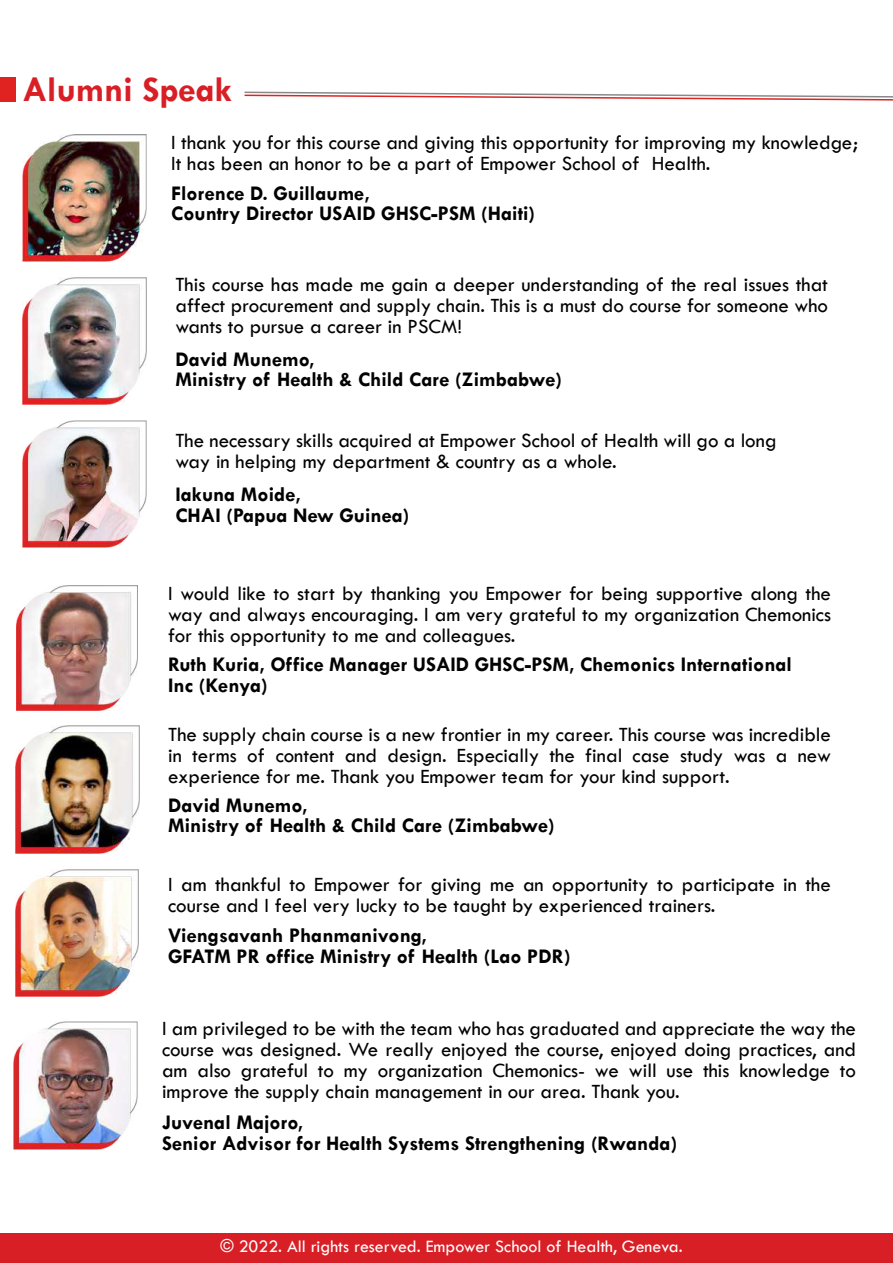
<style>
.page{position:relative;width:893px;height:1263px;background:#fff}
.page>*{position:absolute;margin:0;border:0;box-sizing:border-box;transform-origin:0 0}
.t1{font:700 36px "Tw Cen";color:#d91f26}
.t2{font:21px/21px "Tw Cen";color:#020202;text-align:justify}
.t3{font:700 21px/20.5px "Tw Cen";color:#020202}
.t4{font:18px "Tw Cen";color:#fff}
</style>
<div class="page">
<div style="left:0;top:77px;width:15px;height:24px;background:#e02221"></div>
<svg style="left:245px;top:92px;width:648px;height:9px"></svg>
<img style="left:23px;top:134px;width:123px;height:127px">
<img style="left:17px;top:585px;width:121px;height:125px">
<img style="left:23px;top:277px;width:123px;height:128px">
<img style="left:15px;top:726px;width:124px;height:127px">
<img style="left:23px;top:420px;width:123px;height:127px">
<img style="left:16px;top:870px;width:123px;height:126px">
<div style="left:0;top:1233px;width:893px;height:30px;background:#d91f26"></div>
<img style="left:13px;top:1022px;width:124px;height:127px">
<h1 class="t1" style="left:23px;top:67px;width:211px">Alumni Speak</h1>
<p class="t2" style="left:171px;top:131px;width:688px">I thank you for this course and giving this opportunity for improving my knowledge;<br>It has been an honor to be a part of Empower School of Health.</p>
<p class="t3" style="left:171px;top:182px;width:366px">Florence D. Guillaume,<br>Country Director USAID GHSC-PSM (Haiti)</p>
<p class="t2" style="left:175px;top:274px;width:654px">This course has made me gain a deeper understanding of the real issues that affect procurement and supply chain. This is a must do course for someone who wants to pursue a career in PSCM!</p>
<p class="t3" style="left:175px;top:348px;width:388px">David Munemo,<br>Ministry of Health &amp; Child Care (Zimbabwe)</p>
<p class="t2" style="left:175px;top:430px;width:603px">The necessary skills acquired at Empower School of Health will go a long way in helping my department &amp; country as a whole.</p>
<p class="t3" style="left:175px;top:484px;width:236px">Iakuna Moide,<br>CHAI (Papua New Guinea)</p>
<p class="t2" style="left:168px;top:583px;width:664px">I would like to start by thanking you Empower for being supportive along the way and always encouraging. I am very grateful to my organization Chemonics for this opportunity to me and colleagues.</p>
<p class="t3" style="left:168px;top:653px;width:625px;line-height:21px">Ruth Kuria, Office Manager USAID GHSC-PSM, Chemonics International<br>Inc (Kenya)</p>
<p class="t2" style="left:168px;top:724px;width:664px">The supply chain course is a new frontier in my career. This course was incredible in terms of content and design. Especially the final case study was a new experience for me. Thank you Empower team for your kind support.</p>
<p class="t3" style="left:168px;top:794px;width:388px">David Munemo,<br>Ministry of Health &amp; Child Care (Zimbabwe)</p>
<p class="t2" style="left:168px;top:874px;width:664px">I am thankful to Empower for giving me an opportunity to participate in the course and I feel very lucky to be taught by experienced trainers.</p>
<p class="t3" style="left:168px;top:925px;width:404px">Viengsavanh Phanmanivong,<br>GFATM PR office Ministry of Health (Lao PDR)</p>
<p class="t2" style="left:162px;top:1017px;width:696px">I am privileged to be with the team who has graduated and appreciate the way the course was designed. We really enjoyed the course, enjoyed doing practices, and am also grateful to my organization Chemonics- we will use this knowledge to improve the supply chain management in our area. Thank you.</p>
<p class="t3" style="left:162px;top:1112px;width:517px">Juvenal Majoro,<br>Senior Advisor for Health Systems Strengthening (Rwanda)</p>
<p class="t4" style="left:221px;top:1236px;width:464px">© 2022. All rights reserved. Empower School of Health, Geneva.</p>
</div>
